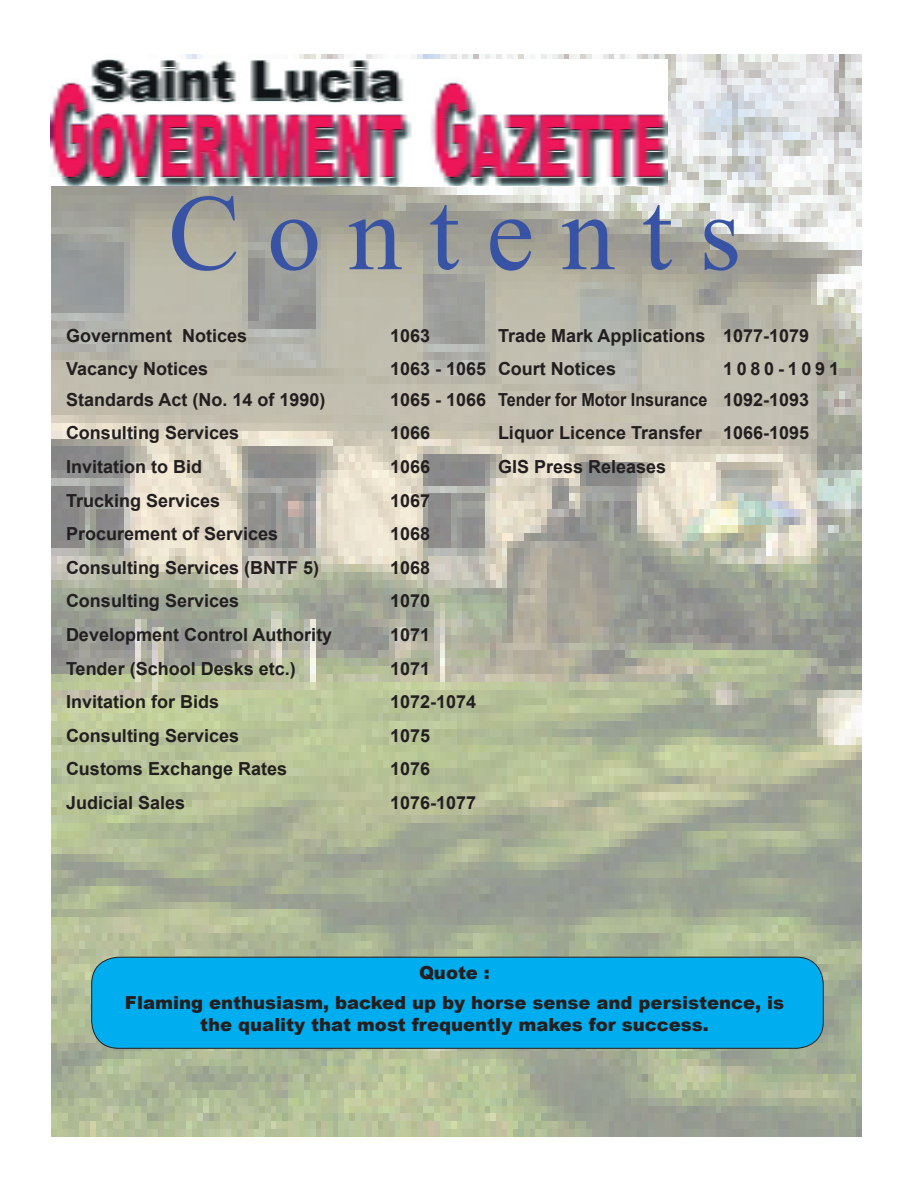
<style>
.page{position:relative;width:918px;height:1188px;background:#fff}
.page>*{position:absolute;margin:0;border:0;box-sizing:border-box;transform-origin:0 0}
.t1{font:108px "Times New Roman";color:#3853a3}
.t2{font:700 18px "Arial";color:#231f20}
.t3{font:900 18px/30.6px "Arial";color:#231f20;text-align:center}
.t4{font:700 18px "Arial";letter-spacing:.21em;color:#231f20}
</style>
<div class="page">
<img style="left:52px;top:55px;width:809px;height:1081px">
<img style="left:50px;top:59px;width:618px;height:126px">
<div style="left:92px;top:957px;width:731px;height:91px;background:#00aeef;border-radius:27px"></div>
<div style="left:92px;top:957px;width:732px;height:91px;border:1px solid #231f20;border-radius:27px"></div>
<h1 class="t1" style="left:168px;top:157px;width:575px">C o n t e n t s</h1>
<p class="t2" style="left:66px;top:323px;width:183px">Government Notices</p>
<p class="t2" style="left:390px;top:323px;width:42px">1063</p>
<p class="t2" style="left:498px;top:323px;width:313px">Trade Mark Applications 1077-1079</p>
<p class="t2" style="left:66px;top:356px;width:144px">Vacancy Notices</p>
<p class="t2" style="left:390px;top:356px;width:228px">1063 - 1065 Court Notices</p>
<p class="t4" style="left:723px;top:356px;width:118px">1080-1091</p>
<p class="t2" style="left:66px;top:387px;width:261px">Standards Act (No. 14 of 1990)</p>
<p class="t2" style="left:390px;top:387px;width:421px">1065 - 1066 Tender for Motor Insurance 1092-1093</p>
<p class="t2" style="left:66px;top:420px;width:175px">Consulting Services</p>
<p class="t2" style="left:390px;top:420px;width:42px">1066</p>
<p class="t2" style="left:498px;top:420px;width:313px">Liquor Licence Transfer 1066-1095</p>
<p class="t2" style="left:66px;top:454px;width:138px">Invitation to Bid</p>
<p class="t2" style="left:390px;top:454px;width:42px">1066</p>
<p class="t2" style="left:498px;top:454px;width:170px">GIS Press Releases</p>
<p class="t2" style="left:66px;top:488px;width:156px">Trucking Services</p>
<p class="t2" style="left:390px;top:488px;width:42px">1067</p>
<p class="t2" style="left:66px;top:521px;width:214px">Procurement of Services</p>
<p class="t2" style="left:390px;top:521px;width:42px">1068</p>
<p class="t2" style="left:66px;top:555px;width:255px">Consulting Services (BNTF 5)</p>
<p class="t2" style="left:390px;top:555px;width:42px">1068</p>
<p class="t2" style="left:66px;top:588px;width:175px">Consulting Services</p>
<p class="t2" style="left:390px;top:588px;width:42px">1070</p>
<p class="t2" style="left:66px;top:622px;width:268px">Development Control Authority</p>
<p class="t2" style="left:390px;top:622px;width:42px">1071</p>
<p class="t2" style="left:66px;top:656px;width:231px">Tender (School Desks etc.)</p>
<p class="t2" style="left:390px;top:656px;width:42px">1071</p>
<p class="t2" style="left:66px;top:689px;width:155px">Invitation for Bids</p>
<p class="t2" style="left:390px;top:689px;width:88px">1072-1074</p>
<p class="t2" style="left:66px;top:723px;width:175px">Consulting Services</p>
<p class="t2" style="left:390px;top:723px;width:42px">1075</p>
<p class="t2" style="left:66px;top:756px;width:223px">Customs Exchange Rates</p>
<p class="t2" style="left:390px;top:756px;width:42px">1076</p>
<p class="t2" style="left:66px;top:790px;width:121px">Judicial Sales</p>
<p class="t2" style="left:390px;top:790px;width:88px">1076-1077</p>
<p class="t3" style="left:125px;top:957px;width:661px">Quote :<br>Flaming enthusiasm, backed up by horse sense and persistence, is</p>
<p class="t3" style="left:200px;top:1009px;width:510px">the quality that most frequently makes for success.</p>
</div>
